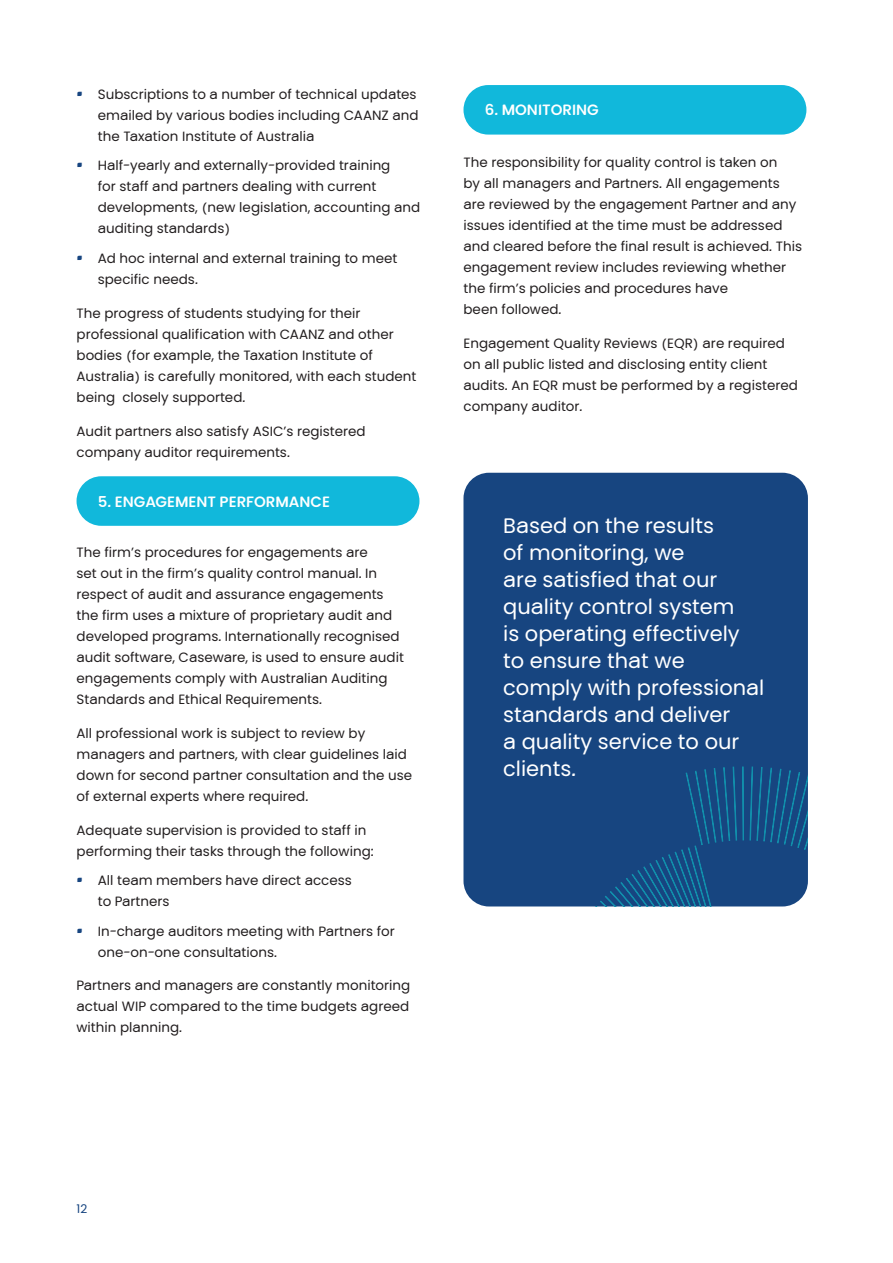
<style>
.page{position:relative;width:893px;height:1263px;background:#fff}
.page>*{position:absolute;margin:0;border:0;box-sizing:border-box;transform-origin:0 0}
.body{font:21px/27px "PKF Global Sans";color:#fff}
.chapter-par_header_L2{font:700 15px "PKF Global Sans";color:#fff}
.body-2{font:13.5px/21px "PKF Global Sans";color:#231f20}
.t1{font:12px "PKF Global Sans";color:#174580}
.s1{font-size:18px;color:#174580}
</style>
<div class="page">
<div style="left:463px;top:473px;width:345px;height:433px;background:#174580;border-radius:26px"></div>
<div style="left:77px;top:476px;width:342px;height:50px;background:#11b8db;border-radius:25px"></div>
<div style="left:463px;top:85px;width:343px;height:50px;background:#11b8db;border-radius:25px"></div>
<svg style="left:750px;top:767px;width:58px;height:139px"></svg>
<svg style="left:595px;top:766px;width:149px;height:141px"></svg>
<p class="body-2" style="left:98px;top:83px;width:322px;text-indent:-21px"><span class="s1">·</span> Subscriptions to a number of technical updates emailed by various bodies including CAANZ and the Taxation Institute of Australia</p>
<p class="body-2" style="left:98px;top:155px;width:324px;text-indent:-21px"><span class="s1">·</span> Half-yearly and externally-provided training<br>for staff and partners dealing with current developments, (new legislation, accounting and auditing standards)</p>
<p class="body-2" style="left:98px;top:247px;width:301px;line-height:21.6px;text-indent:-21px"><span class="s1">·</span> Ad hoc internal and external training to meet specific needs.</p>
<p class="body-2" style="left:77px;top:303px;width:341px">The progress of students studying for their professional qualification with CAANZ and other bodies (for example, the Taxation Institute of Australia) is carefully monitored, with each student being closely supported.</p>
<p class="body-2" style="left:77px;top:421px;width:291px">Audit partners also satisfy ASIC’s registered company auditor requirements.</p>
<p class="chapter-par_header_L2" style="left:98px;top:492px;width:234px">5. ENGAGEMENT PERFORMANCE</p>
<p class="body-2" style="left:77px;top:542px;width:329px">The firm’s procedures for engagements are<br>set out in the firm’s quality control manual. In respect of audit and assurance engagements the firm uses a mixture of proprietary audit and developed programs. Internationally recognised audit software, Caseware, is used to ensure audit engagements comply with Australian Auditing Standards and Ethical Requirements.</p>
<p class="body-2" style="left:77px;top:723px;width:337px">All professional work is subject to review by managers and partners, with clear guidelines laid down for second partner consultation and the use of external experts where required.</p>
<p class="body-2" style="left:77px;top:819px;width:299px">Adequate supervision is provided to staff in performing their tasks through the following:</p>
<p class="body-2" style="left:98px;top:870px;width:256px;text-indent:-21px"><span class="s1">·</span> All team members have direct access to Partners</p>
<p class="body-2" style="left:98px;top:920px;width:299px;text-indent:-21px"><span class="s1">·</span> In-charge auditors meeting with Partners for one-on-one consultations.</p>
<p class="body-2" style="left:77px;top:975px;width:335px;text-align:justify">Partners and managers are constantly monitoring actual WIP compared to the time budgets agreed within planning.</p>
<p class="chapter-par_header_L2" style="left:485px;top:101px;width:115px">6. MONITORING</p>
<p class="body-2" style="left:463px;top:152px;width:340px">The responsibility for quality control is taken on<br>by all managers and Partners. All engagements are reviewed by the engagement Partner and any issues identified at the time must be addressed and cleared before the final result is achieved. This engagement review includes reviewing whether the firm’s policies and procedures have<br>been followed.</p>
<p class="body-2" style="left:463px;top:333px;width:336px">Engagement Quality Reviews (EQR) are required on all public listed and disclosing entity client audits. An EQR must be performed by a registered company auditor.</p>
<p class="body" style="left:503px;top:512px;width:263px">Based on the results<br>of monitoring, we<br>are satisfied that our quality control system<br>is operating effectively to ensure that we comply with professional standards and deliver<br>a quality service to our clients.</p>
<p class="t1" style="left:77px;top:1202px;width:12px">12</p>
</div>
